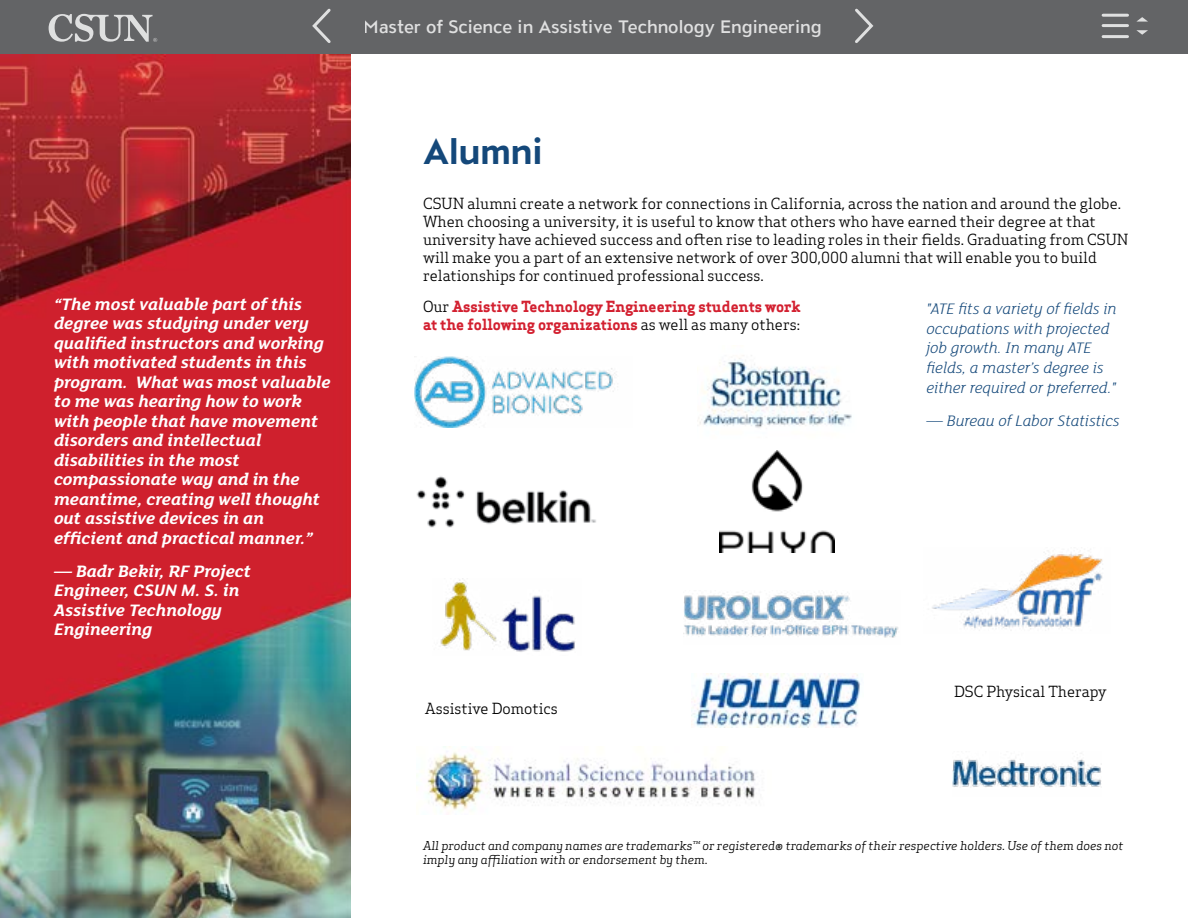
<style>
.page{position:relative;width:1188px;height:918px;background:#fff}
.page>*{position:absolute;margin:0;border:0;box-sizing:border-box;transform-origin:0 0}
.Title_smaller{font:700 36px "ATC Overlook";color:#14487a}
.Callouts_-_condensed{font:italic 700 18px/19.5px "FS Lola";color:#fff}
.t1{font:500 18px "ATC Overlook";color:#fff}
.Callouts_-_center_pa{font:italic 300 16.5px/19.8px "FS Lola";color:#14487a}
.Body_copy{font:15px/18px "Apex Serif";color:#000}
.Body_copy-2{font:700 15px/18px "Apex Serif";color:#d32030}
.Body_copy-3{font:italic 12px/14.4px "Apex Serif";color:#000}
.s1{font-weight:400;color:#000}
</style>
<div class="page">
<img style="left:0;top:54px;width:351px;height:864px">
<img style="left:932px;top:553px;width:171px;height:77px">
<img style="left:683px;top:592px;width:216px;height:46px">
<img style="left:953px;top:753px;width:149px;height:34px">
<img style="left:427px;top:746px;width:329px;height:65px">
<img style="left:440px;top:578px;width:135px;height:74px">
<img style="left:720px;top:450px;width:114px;height:103px">
<img style="left:416px;top:476px;width:180px;height:52px">
<img style="left:414px;top:356px;width:203px;height:72px">
<img style="left:691px;top:673px;width:170px;height:54px">
<img style="left:698px;top:355px;width:154px;height:73px">
<div style="left:0;top:0;width:1188px;height:54px;background:#636466"></div>
<svg style="left:1136px;top:17px;width:12px;height:5px"></svg>
<svg style="left:1136px;top:30px;width:12px;height:5px"></svg>
<hr style="left:1103px;top:14px;width:25px;height:3px;background:#fff">
<hr style="left:1103px;top:24px;width:25px;height:3px;background:#fff">
<hr style="left:1103px;top:35px;width:25px;height:3px;background:#fff">
<svg style="left:49px;top:14px;width:108px;height:28px"></svg>
<svg style="left:855px;top:8px;width:19px;height:35px"></svg>
<svg style="left:312px;top:8px;width:19px;height:35px"></svg>
<p class="t1" style="left:364px;top:16px;width:460px">Master of Science in Assistive Technology Engineering</p>
<p class="Callouts_-_condensed" style="left:54px;top:293px;width:278px">“The most valuable part of this degree was studying under very qualified instructors and working with motivated students in this program. What was most valuable to me was hearing how to work with people that have movement disorders and intellectual disabilities in the most compassionate way and in the meantime, creating well thought out assistive devices in an efficient and practical manner.”</p>
<p class="Callouts_-_condensed" style="left:54px;top:560px;width:198px">— Badr Bekir, RF Project<br>Engineer, CSUN M. S. in<br>Assistive Technology<br>Engineering</p>
<h2 class="Title_smaller" style="left:423px;top:131px;width:121px">Alumni</h2>
<p class="Body_copy" style="left:423px;top:194px;width:707px">CSUN alumni create a network for connections in California, across the nation and around the globe.<br>When choosing a university, it is useful to know that others who have earned their degree at that university have achieved success and often rise to leading roles in their fields. Graduating from CSUN will make you a part of an extensive network of over 300,000 alumni that will enable you to build relationships for continued professional success.</p>
<p class="Body_copy-2" style="left:423px;top:298px;width:379px"><span class="s1">Our</span> Assistive Technology Engineering students work at the following organizations <span class="s1">as well as many others:</span></p>
<p class="Callouts_-_center_pa" style="left:926px;top:298px;width:192px">"ATE fits a variety of fields in occupations with projected job growth. In many ATE fields, a master’s degree is either required or preferred."</p>
<p class="Callouts_-_center_pa" style="left:926px;top:410px;width:195px">— Bureau of Labor Statistics</p>
<p class="Body_copy" style="left:425px;top:699px;width:134px">Assistive Domotics</p>
<p class="Body_copy" style="left:954px;top:682px;width:154px">DSC Physical Therapy</p>
<p class="Body_copy-3" style="left:423px;top:838px;width:702px">All product and company names are trademarks™ or registered® trademarks of their respective holders. Use of them does not imply any affiliation with or endorsement by them.</p>
</div>
